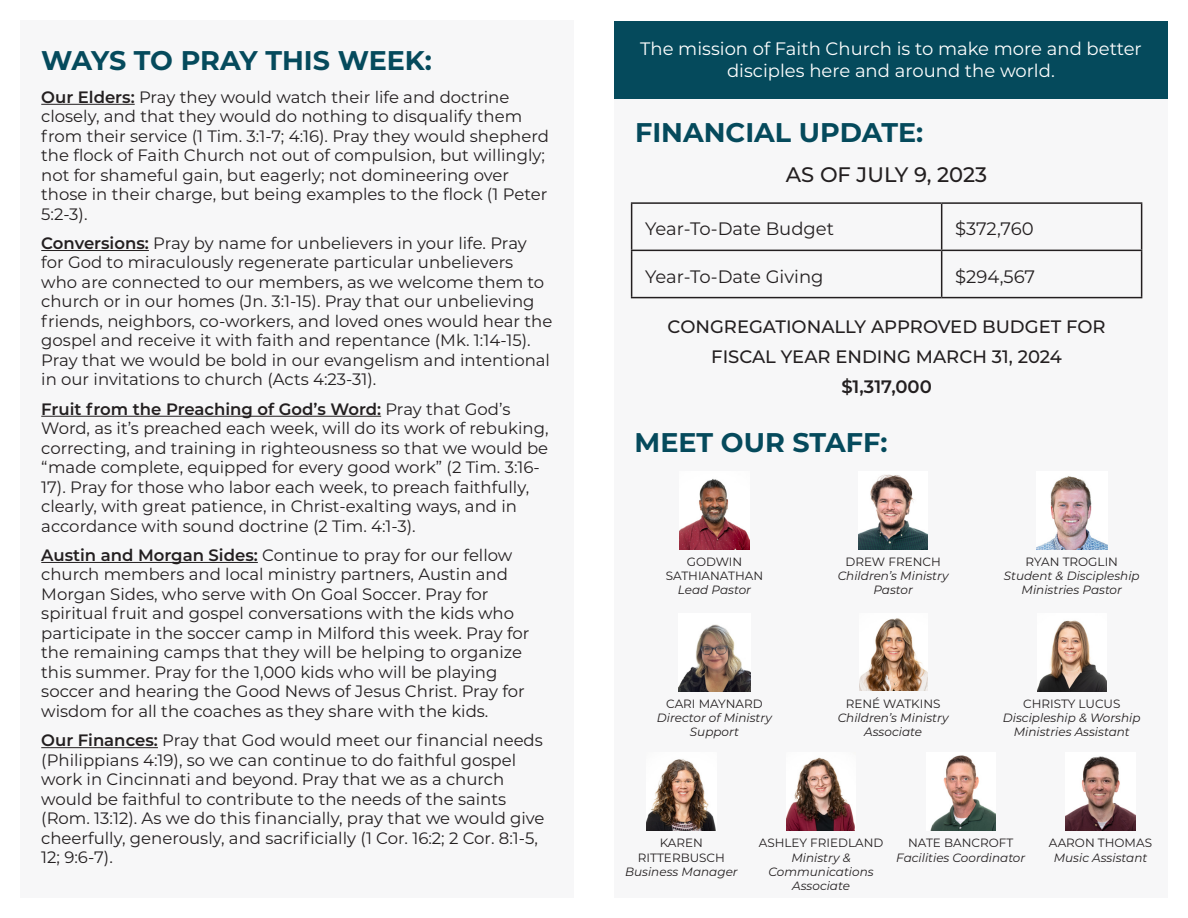
<style>
.page{position:relative;width:1188px;height:918px;background:#fff}
.page>*{position:absolute;margin:0;border:0;box-sizing:border-box;transform-origin:0 0}
.t1{font:700 27px "Montserrat";color:#054a5c}
.t2{font:500 21px "Montserrat";color:#231f20}
.t3{font:18px/21.6px "Montserrat";color:#fff;text-align:center}
.t4{font:500 18px "Montserrat";color:#231f20}
.t5{font:18px "Montserrat";color:#231f20}
.t6{font:600 18px "Montserrat";color:#231f20}
.t7{font:16.5px/19.5px "Montserrat";color:#231f20}
.t8{font:italic 12px/14.4px "Montserrat";color:#231f20;text-align:center}
.t9{font:12px/14.4px "Montserrat";color:#231f20;text-align:center}
.s1{font-weight:600}
</style>
<div class="page">
<div style="left:20px;top:21px;width:554px;height:877px;background:#f7f7f8"></div>
<hr style="left:41px;top:104px;width:94px;height:1px;background:#231f20">
<hr style="left:41px;top:250px;width:108px;height:1px;background:#231f20">
<hr style="left:41px;top:416px;width:340px;height:1px;background:#231f20">
<hr style="left:41px;top:562px;width:217px;height:1px;background:#231f20">
<hr style="left:41px;top:747px;width:117px;height:1px;background:#231f20">
<div style="left:614px;top:21px;width:554px;height:78px;background:#054a5c"></div>
<div style="left:614px;top:99px;width:554px;height:799px;background:#f7f7f8"></div>
<hr style="left:631px;top:202px;width:311px;height:2px;background:#231f20">
<hr style="left:631px;top:204px;width:1px;height:46px;background:#231f20">
<hr style="left:942px;top:202px;width:200px;height:2px;background:#231f20">
<hr style="left:941px;top:204px;width:1px;height:46px;background:#231f20">
<hr style="left:1141px;top:204px;width:1px;height:46px;background:#231f20">
<hr style="left:631px;top:250px;width:311px;height:1px;background:#231f20">
<hr style="left:631px;top:251px;width:1px;height:46px;background:#231f20">
<hr style="left:942px;top:250px;width:200px;height:1px;background:#231f20">
<hr style="left:941px;top:251px;width:1px;height:46px;background:#231f20">
<hr style="left:1141px;top:251px;width:1px;height:46px;background:#231f20">
<hr style="left:631px;top:297px;width:311px;height:1px;background:#231f20">
<hr style="left:942px;top:297px;width:200px;height:1px;background:#231f20">
<img style="left:680px;top:479px;width:69px;height:70px">
<img style="left:858px;top:475px;width:70px;height:74px">
<img style="left:1036px;top:476px;width:71px;height:73px">
<img style="left:786px;top:757px;width:69px;height:74px">
<img style="left:859px;top:618px;width:68px;height:72px">
<img style="left:679px;top:625px;width:71px;height:66px">
<img style="left:1037px;top:620px;width:69px;height:71px">
<img style="left:647px;top:759px;width:69px;height:72px">
<img style="left:930px;top:755px;width:66px;height:76px">
<img style="left:1066px;top:756px;width:69px;height:75px">
<p class="t1" style="left:41px;top:41px;width:392px">WAYS TO PRAY THIS WEEK:</p>
<p class="t7" style="left:41px;top:86px;width:509px"><span class="s1">Our Elders:</span> Pray they would watch their life and doctrine closely, and that they would do nothing to disqualify them from their service (1 Tim. 3:1-7; 4:16). Pray they would shepherd the flock of Faith Church not out of compulsion, but willingly; not for shameful gain, but eagerly; not domineering over those in their charge, but being examples to the flock (1 Peter 5:2-3).</p>
<p class="t7" style="left:41px;top:233px;width:513px"><span class="s1">Conversions:</span> Pray by name for unbelievers in your life. Pray for God to miraculously regenerate particular unbelievers who are connected to our members, as we welcome them to church or in our homes (Jn. 3:1-15). Pray that our unbelieving friends, neighbors, co-workers, and loved ones would hear the gospel and receive it with faith and repentance (Mk. 1:14-15).<br>Pray that we would be bold in our evangelism and intentional in our invitations to church (Acts 4:23-31).</p>
<p class="t7" style="left:41px;top:398px;width:509px"><span class="s1">Fruit from the Preaching of God’s Word:</span> Pray that God’s Word, as it’s preached each week, will do its work of rebuking, correcting, and training in righteousness so that we would be “made complete, equipped for every good work” (2 Tim. 3:16- 17). Pray for those who labor each week, to preach faithfully, clearly, with great patience, in Christ-exalting ways, and in accordance with sound doctrine (2 Tim. 4:1-3).</p>
<p class="t7" style="left:41px;top:545px;width:490px"><span class="s1">Austin and Morgan Sides:</span> Continue to pray for our fellow church members and local ministry partners, Austin and Morgan Sides, who serve with On Goal Soccer. Pray for spiritual fruit and gospel conversations with the kids who participate in the soccer camp in Milford this week. Pray for the remaining camps that they will be helping to organize this summer. Pray for the 1,000 kids who will be playing soccer and hearing the Good News of Jesus Christ. Pray for wisdom for all the coaches as they share with the kids.</p>
<p class="t7" style="left:41px;top:730px;width:505px"><span class="s1">Our Finances:</span> Pray that God would meet our financial needs (Philippians 4:19), so we can continue to do faithful gospel work in Cincinnati and beyond. Pray that we as a church would be faithful to contribute to the needs of the saints (Rom. 13:12). As we do this financially, pray that we would give cheerfully, generously, and sacrificially (1 Cor. 16:2; 2 Cor. 8:1-5, 12; 9:6-7).</p>
<p class="t3" style="left:640px;top:37px;width:503px">The mission of Faith Church is to make more and better disciples here and around the world.</p>
<p class="t1" style="left:635px;top:113px;width:290px">FINANCIAL UPDATE:</p>
<p class="t2" style="left:786px;top:160px;width:203px">AS OF JULY 9, 2023</p>
<p class="t5" style="left:645px;top:217px;width:191px">Year-To-Date Budget</p>
<p class="t5" style="left:955px;top:217px;width:80px">$372,760</p>
<p class="t5" style="left:645px;top:264px;width:180px">Year-To-Date Giving</p>
<p class="t5" style="left:955px;top:264px;width:81px">$294,567</p>
<p class="t4" style="left:668px;top:314px;width:440px">CONGREGATIONALLY APPROVED BUDGET FOR</p>
<p class="t4" style="left:711px;top:344px;width:352px">FISCAL YEAR ENDING MARCH 31, 2024</p>
<p class="t6" style="left:841px;top:374px;width:92px">$1,317,000</p>
<p class="t1" style="left:635px;top:423px;width:254px">MEET OUR STAFF:</p>
<p class="t9" style="left:687px;top:554px;width:57px">GODWIN</p>
<p class="t9" style="left:666px;top:568px;width:99px">SATHIANATHAN</p>
<p class="t8" style="left:678px;top:583px;width:75px">Lead Pastor</p>
<p class="t9" style="left:845px;top:554px;width:97px">DREW FRENCH</p>
<p class="t8" style="left:838px;top:568px;width:112px">Children’s Ministry<br>Pastor</p>
<p class="t9" style="left:1026px;top:554px;width:94px">RYAN TROGLIN</p>
<p class="t8" style="left:1004px;top:568px;width:137px">Student &amp; Discipleship</p>
<p class="t8" style="left:1022px;top:583px;width:102px">Ministries Pastor</p>
<p class="t9" style="left:666px;top:696px;width:98px">CARI MAYNARD</p>
<p class="t8" style="left:657px;top:710px;width:117px">Director of Ministry<br>Support</p>
<p class="t9" style="left:846px;top:696px;width:96px">RENÉ WATKINS</p>
<p class="t8" style="left:838px;top:710px;width:112px">Children’s Ministry<br>Associate</p>
<p class="t9" style="left:1023px;top:696px;width:99px">CHRISTY LUCUS</p>
<p class="t8" style="left:1003px;top:710px;width:139px">Discipleship &amp; Worship<br>Ministries Assistant</p>
<p class="t9" style="left:638px;top:835px;width:89px">KAREN<br>RITTERBUSCH</p>
<p class="t8" style="left:625px;top:864px;width:114px">Business Manager</p>
<p class="t9" style="left:759px;top:835px;width:126px">ASHLEY FRIEDLAND</p>
<p class="t8" style="left:769px;top:850px;width:107px">Ministry &amp;<br>Communications<br>Associate</p>
<p class="t9" style="left:908px;top:835px;width:107px">NATE BANCROFT</p>
<p class="t8" style="left:896px;top:850px;width:130px">Facilities Coordinator</p>
<p class="t9" style="left:1049px;top:835px;width:105px">AARON THOMAS</p>
<p class="t8" style="left:1054px;top:850px;width:95px">Music Assistant</p>
</div>
